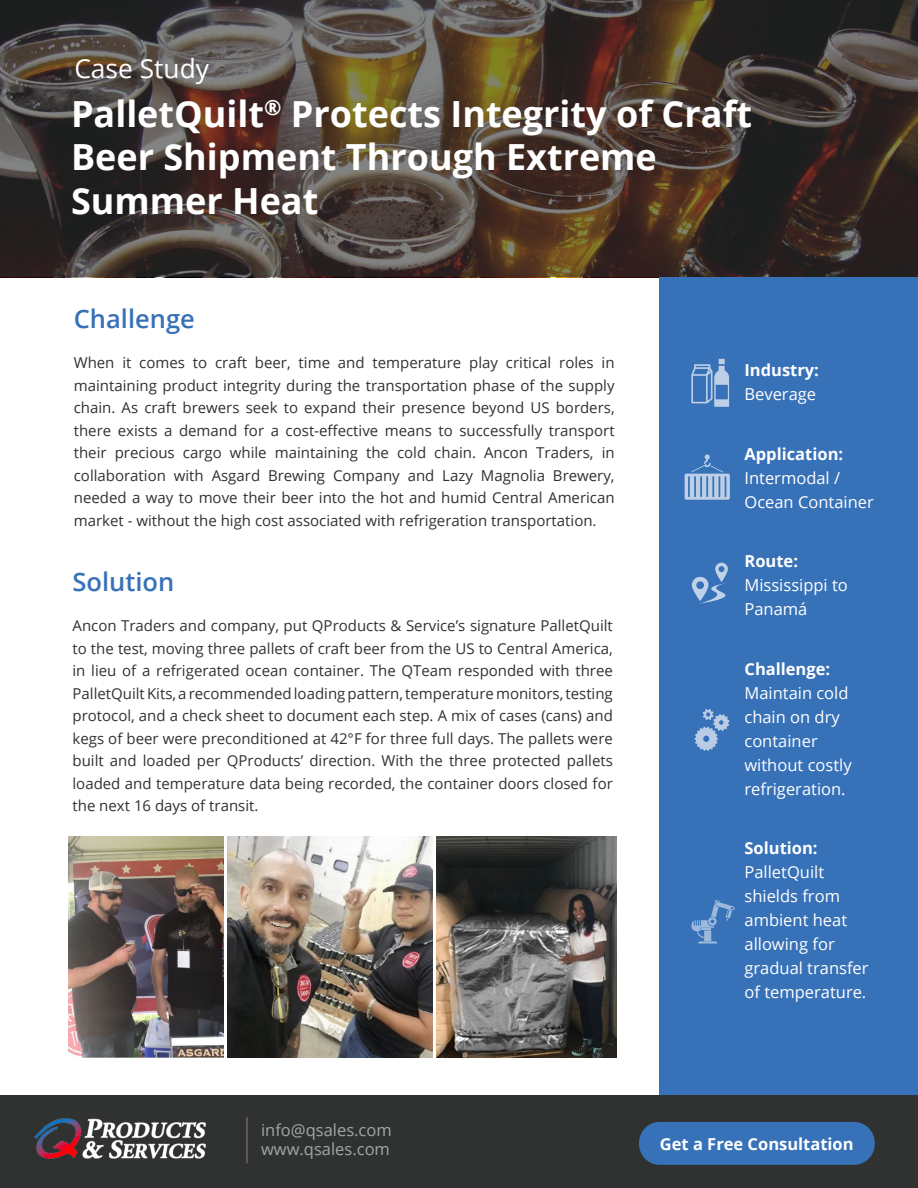
<style>
.page{position:relative;width:918px;height:1188px;background:#fff}
.page>*{position:absolute;margin:0;border:0;box-sizing:border-box;transform-origin:0 0}
.t1{font:700 36px/43.2px "Open Sans";color:#fff}
.t2{font:26.4px "Open Sans";color:#fff}
.t3{font:600 25.5px "Open Sans";color:#3771b8}
.t4{font:16.5px/24px "Open Sans";color:#fff}
.t5{font:700 16.5px "Open Sans";color:#fff}
.t6{font:16.5px "Open Sans";color:#a4a5a9}
.t7{font:15px/22.5px "Open Sans";color:#303232;text-align:justify}
</style>
<div class="page">
<div style="left:660px;top:277px;width:258px;height:846px;background:#3771b8"></div>
<svg style="left:0;top:0;width:918px;height:277px;background:#473b33"></svg>
<div style="left:0;top:1095px;width:918px;height:93px;background:#303232"></div>
<img style="left:34px;top:1118px;width:172px;height:41px">
<div style="left:639px;top:1122px;width:236px;height:43px;background:#3771b8;border-radius:21px"></div>
<hr style="left:246px;top:1117px;width:2px;height:46px;background:#696869">
<svg style="left:691px;top:562px;width:37px;height:42px"></svg>
<svg style="left:695px;top:709px;width:34px;height:42px"></svg>
<svg style="left:691px;top:900px;width:44px;height:44px"></svg>
<img style="left:68px;top:836px;width:156px;height:222px">
<img style="left:437px;top:836px;width:180px;height:222px">
<img style="left:228px;top:836px;width:204px;height:222px">
<svg style="left:691px;top:359px;width:38px;height:48px"></svg>
<svg style="left:685px;top:454px;width:45px;height:46px"></svg>
<p class="t2" style="left:74px;top:50px;width:136px">Case Study</p>
<p class="t1" style="left:71px;top:92px;width:683px">PalletQuilt<sup>®</sup> Protects Integrity of Craft<br>Beer Shipment Through Extreme<br>Summer Heat</p>
<p class="t3" style="left:74px;top:301px;width:123px">Challenge</p>
<p class="t7" style="left:74px;top:351px;width:542px">When it comes to craft beer, time and temperature play critical roles in maintaining product integrity during the transportation phase of the supply chain. As craft brewers seek to expand their presence beyond US borders, there exists a demand for a cost-effective means to successfully transport their precious cargo while maintaining the cold chain. Ancon Traders, in collaboration with Asgard Brewing Company and Lazy Magnolia Brewery, needed a way to move their beer into the hot and humid Central American market - without the high cost associated with refrigeration transportation.</p>
<p class="t3" style="left:73px;top:564px;width:103px">Solution</p>
<p class="t7" style="left:73px;top:614px;width:542px">Ancon Traders and company, put QProducts &amp; Service’s signature PalletQuilt to the test, moving three pallets of craft beer from the US to Central America, in lieu of a refrigerated ocean container. The QTeam responded with three PalletQuilt Kits, a recommended loading pattern, temperature monitors, testing protocol, and a check sheet to document each step. A mix of cases (cans) and kegs of beer were preconditioned at 42°F for three full days. The pallets were built and loaded per QProducts’ direction. With the three protected pallets loaded and temperature data being recorded, the container doors closed for the next 16 days of transit.</p>
<p class="t5" style="left:744px;top:359px;width:76px">Industry:</p>
<p class="t4" style="left:744px;top:382px;width:73px">Beverage</p>
<p class="t5" style="left:744px;top:442px;width:100px">Application:</p>
<p class="t4" style="left:744px;top:465px;width:131px">Intermodal /<br>Ocean Container</p>
<p class="t5" style="left:744px;top:550px;width:55px">Route:</p>
<p class="t4" style="left:744px;top:573px;width:105px">Mississippi to<br>Panamá</p>
<p class="t5" style="left:744px;top:657px;width:87px">Challenge:</p>
<p class="t4" style="left:744px;top:680px;width:109px">Maintain cold chain on dry container without costly refrigeration.</p>
<p class="t5" style="left:744px;top:836px;width:75px">Solution:</p>
<p class="t4" style="left:744px;top:860px;width:126px">PalletQuilt shields from ambient heat allowing for gradual transfer of temperature.</p>
<p class="t6" style="left:261px;top:1118px;width:132px">info@qsales.com</p>
<p class="t6" style="left:261px;top:1138px;width:130px">www.qsales.com</p>
<p class="t5" style="left:660px;top:1132px;width:195px">Get a Free Consultation</p>
</div>
